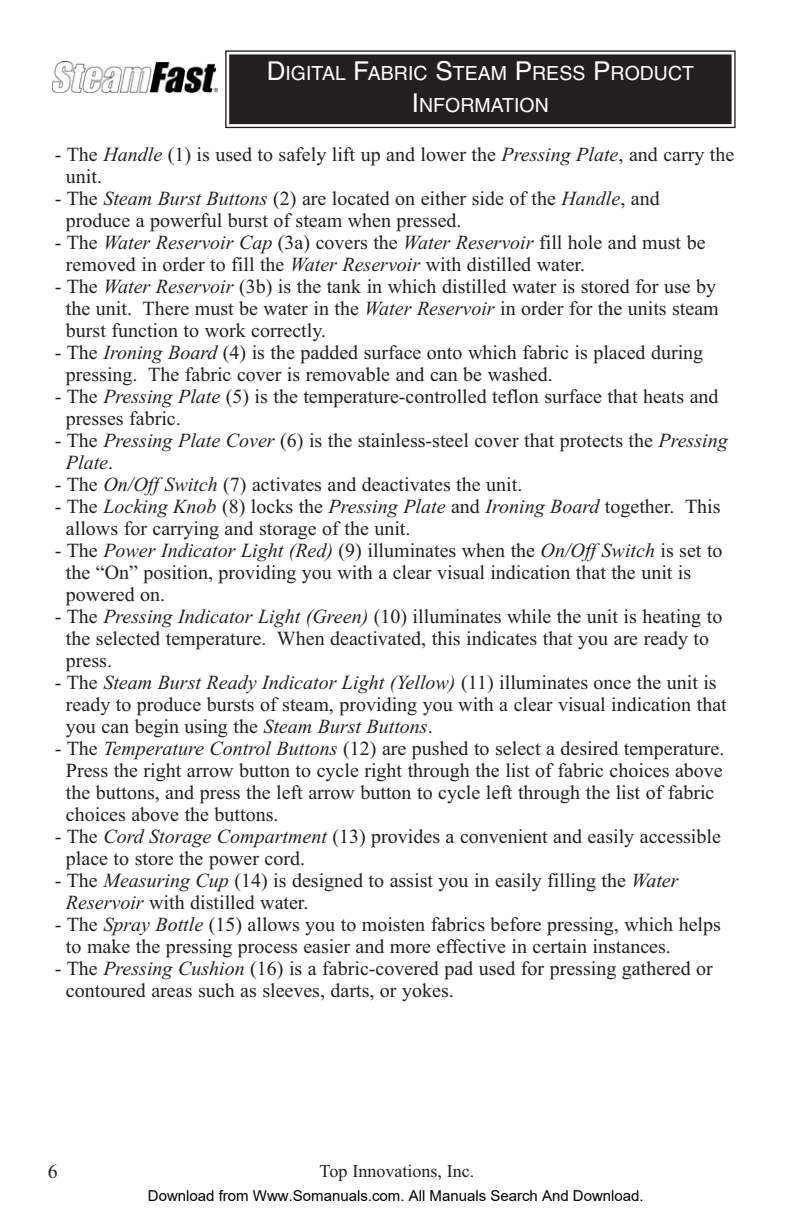
<style>
.page{position:relative;width:792px;height:1224px;background:#fff}
.page>*{position:absolute;margin:0;border:0;box-sizing:border-box;transform-origin:0 0}
.t1{font:20px/22px "Times New Roman";color:#231f20}
.t2{font:19.6px/31.2px "Helvetica";color:#fff;text-align:center}
.t3{font:18px "Times New Roman";color:#231f20}
.t4{font:15px "Arial";color:#000}
.s1{font-size:26px}
.s2{font-style:italic}
</style>
<div class="page">
<div style="left:231px;top:56px;width:499px;height:66px;background:#231f20"></div>
<div style="left:225px;top:50px;width:511px;height:78px;border:1px solid #231f20"></div>
<div style="left:229px;top:54px;width:503px;height:70px;border:4px solid #231f20"></div>
<img style="left:53px;top:61px;width:164px;height:32px">
<p class="t2" style="left:267px;top:60px;width:429px"><span class="s1">D</span>IGITAL <span class="s1">F</span>ABRIC <span class="s1">S</span>TEAM <span class="s1">P</span>RESS <span class="s1">P</span>RODUCT<br><span class="s1">I</span>NFORMATION</p>
<p class="t1" style="left:66px;top:145px;width:670px;text-indent:-11px">- The <span class="s2">Handle</span> (1) is used to safely lift up and lower the <span class="s2">Pressing Plate</span>, and carry the unit.</p>
<p class="t1" style="left:66px;top:189px;width:595px;text-indent:-11px">- The <span class="s2">Steam Burst Buttons</span> (2) are located on either side of the <span class="s2">Handle</span>, and produce a powerful burst of steam when pressed.</p>
<p class="t1" style="left:66px;top:233px;width:641px;text-indent:-11px">- The <span class="s2">Water Reservoir Cap</span> (3a) covers the <span class="s2">Water Reservoir</span> fill hole and must be removed in order to fill the <span class="s2">Water Reservoir</span> with distilled water.</p>
<p class="t1" style="left:66px;top:277px;width:654px;text-indent:-11px">- The <span class="s2">Water Reservoir</span> (3b) is the tank in which distilled water is stored for use by the unit. There must be water in the <span class="s2">Water Reservoir</span> in order for the units steam burst function to work correctly.</p>
<p class="t1" style="left:66px;top:343px;width:639px;text-indent:-11px">- The <span class="s2">Ironing Board</span> (4) is the padded surface onto which fabric is placed during pressing. The fabric cover is removable and can be washed.</p>
<p class="t1" style="left:66px;top:387px;width:654px;text-indent:-11px">- The <span class="s2">Pressing Plate</span> (5) is the temperature-controlled teflon surface that heats and presses fabric.</p>
<p class="t1" style="left:66px;top:431px;width:663px;text-indent:-11px">- The <span class="s2">Pressing Plate Cover</span> (6) is the stainless-steel cover that protects the <span class="s2">Pressing<br>Plate</span>.</p>
<p class="t1" style="left:55px;top:475px;width:469px">- The <span class="s2">On/Off Switch</span> (7) activates and deactivates the unit.</p>
<p class="t1" style="left:66px;top:497px;width:656px;text-indent:-11px">- The <span class="s2">Locking Knob</span> (8) locks the <span class="s2">Pressing Plate</span> and <span class="s2">Ironing Board</span> together. This allows for carrying and storage of the unit.</p>
<p class="t1" style="left:66px;top:541px;width:658px;text-indent:-11px">- The <span class="s2">Power Indicator Light (Red)</span> (9) illuminates when the <span class="s2">On/Off Switch</span> is set to the “On” position, providing you with a clear visual indication that the unit is powered on.</p>
<p class="t1" style="left:66px;top:607px;width:658px;text-indent:-11px">- The <span class="s2">Pressing Indicator Light (Green)</span> (10) illuminates while the unit is heating to the selected temperature. When deactivated, this indicates that you are ready to press.</p>
<p class="t1" style="left:66px;top:673px;width:662px;text-indent:-11px">- The <span class="s2">Steam Burst Ready Indicator Light (Yellow)</span> (11) illuminates once the unit is ready to produce bursts of steam, providing you with a clear visual indication that you can begin using the <span class="s2">Steam Burst Buttons</span>.</p>
<p class="t1" style="left:66px;top:739px;width:660px;text-indent:-11px">- The <span class="s2">Temperature Control Buttons</span> (12) are pushed to select a desired temperature.<br>Press the right arrow button to cycle right through the list of fabric choices above the buttons, and press the left arrow button to cycle left through the list of fabric choices above the buttons.</p>
<p class="t1" style="left:66px;top:827px;width:656px;text-indent:-11px">- The <span class="s2">Cord Storage Compartment</span> (13) provides a convenient and easily accessible place to store the power cord.</p>
<p class="t1" style="left:66px;top:871px;width:614px;text-indent:-11px">- The <span class="s2">Measuring Cup</span> (14) is designed to assist you in easily filling the <span class="s2">Water<br>Reservoir</span> with distilled water.</p>
<p class="t1" style="left:66px;top:915px;width:657px;text-indent:-11px">- The <span class="s2">Spray Bottle</span> (15) allows you to moisten fabrics before pressing, which helps to make the pressing process easier and more effective in certain instances.</p>
<p class="t1" style="left:66px;top:959px;width:649px;text-indent:-11px">- The <span class="s2">Pressing Cushion</span> (16) is a fabric-covered pad used for pressing gathered or contoured areas such as sleeves, darts, or yokes.</p>
<p class="t1" style="left:48px;top:1162px;width:11px">6</p>
<p class="t3" style="left:320px;top:1164px;width:156px">Top Innovations, Inc.</p>
<p class="t4" style="left:148px;top:1187px;width:497px">Download from Www.Somanuals.com. All Manuals Search And Download.</p>
</div>
